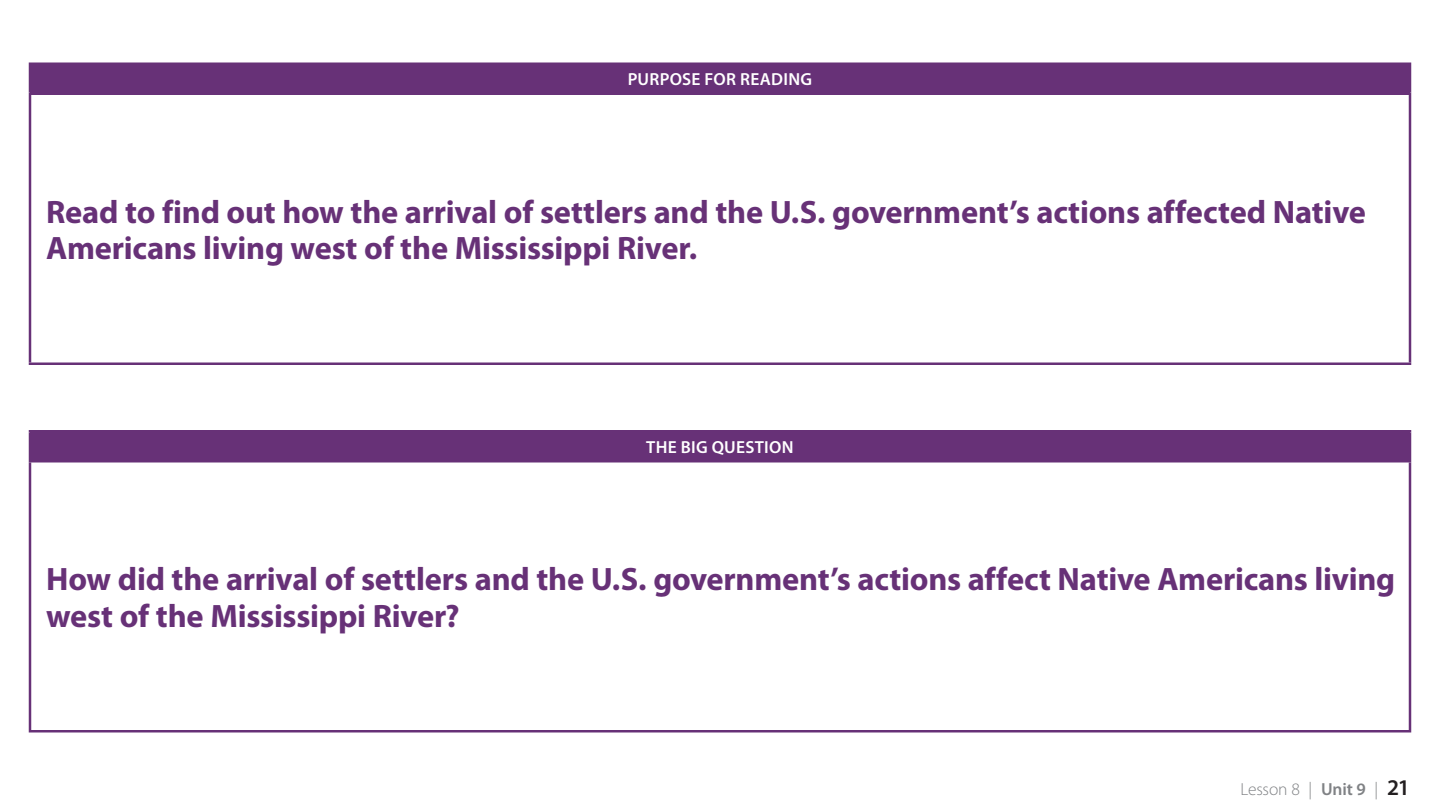
<style>
.page{position:relative;width:1440px;height:810px;background:#fff}
.page>*{position:absolute;margin:0;border:0;box-sizing:border-box;transform-origin:0 0}
.t1{font:700 32.5px/36.2px "Myriad Pro";letter-spacing:-.01em;color:#673177}
.t2{font:600 17.5px "Myriad Pro";letter-spacing:.015em;color:#fff}
.t3{font:300 17.5px "Myriad Pro";letter-spacing:-.01em;color:#808285}
.s1{font-weight:600}
.s2{font-weight:600;font-size:22.5px;color:#231f20}
</style>
<div class="page">
<div style="left:30px;top:64px;width:1380px;height:30px;background:#673177"></div>
<hr style="left:29px;top:65px;width:2px;height:27px;background:#673177">
<hr style="left:29px;top:62px;width:1382px;height:3px;background:#673177">
<hr style="left:1409px;top:65px;width:2px;height:27px;background:#673177">
<hr style="left:29px;top:95px;width:2px;height:267px;background:#673177">
<hr style="left:29px;top:92px;width:1382px;height:3px;background:#673177">
<hr style="left:1409px;top:95px;width:2px;height:267px;background:#673177">
<hr style="left:29px;top:362px;width:1382px;height:3px;background:#673177">
<div style="left:30px;top:431px;width:1380px;height:30px;background:#673177"></div>
<hr style="left:29px;top:432px;width:2px;height:28px;background:#673177">
<hr style="left:29px;top:430px;width:1382px;height:2px;background:#673177">
<hr style="left:1409px;top:432px;width:2px;height:28px;background:#673177">
<hr style="left:29px;top:462px;width:2px;height:268px;background:#673177">
<hr style="left:29px;top:460px;width:1382px;height:2px;background:#673177">
<hr style="left:1409px;top:462px;width:2px;height:268px;background:#673177">
<hr style="left:29px;top:730px;width:1382px;height:2px;background:#673177">
<p class="t2" style="left:628px;top:68px;width:186px">PURPOSE FOR READING</p>
<p class="t1" style="left:46px;top:193px;width:1321px">Read to find out how the arrival of settlers and the U.S. government’s actions affected Native<br>Americans living west of the Mississippi River.</p>
<p class="t2" style="left:646px;top:436px;width:149px">THE BIG QUESTION</p>
<p class="t1" style="left:46px;top:560px;width:1350px">How did the arrival of settlers and the U.S. government’s actions affect Native Americans living west of the Mississippi River?</p>
<p class="t3" style="left:1241px;top:779px;width:171px">Lesson 8 | <span class="s1">Unit 9</span> | <span class="s2">21</span></p>
</div>
